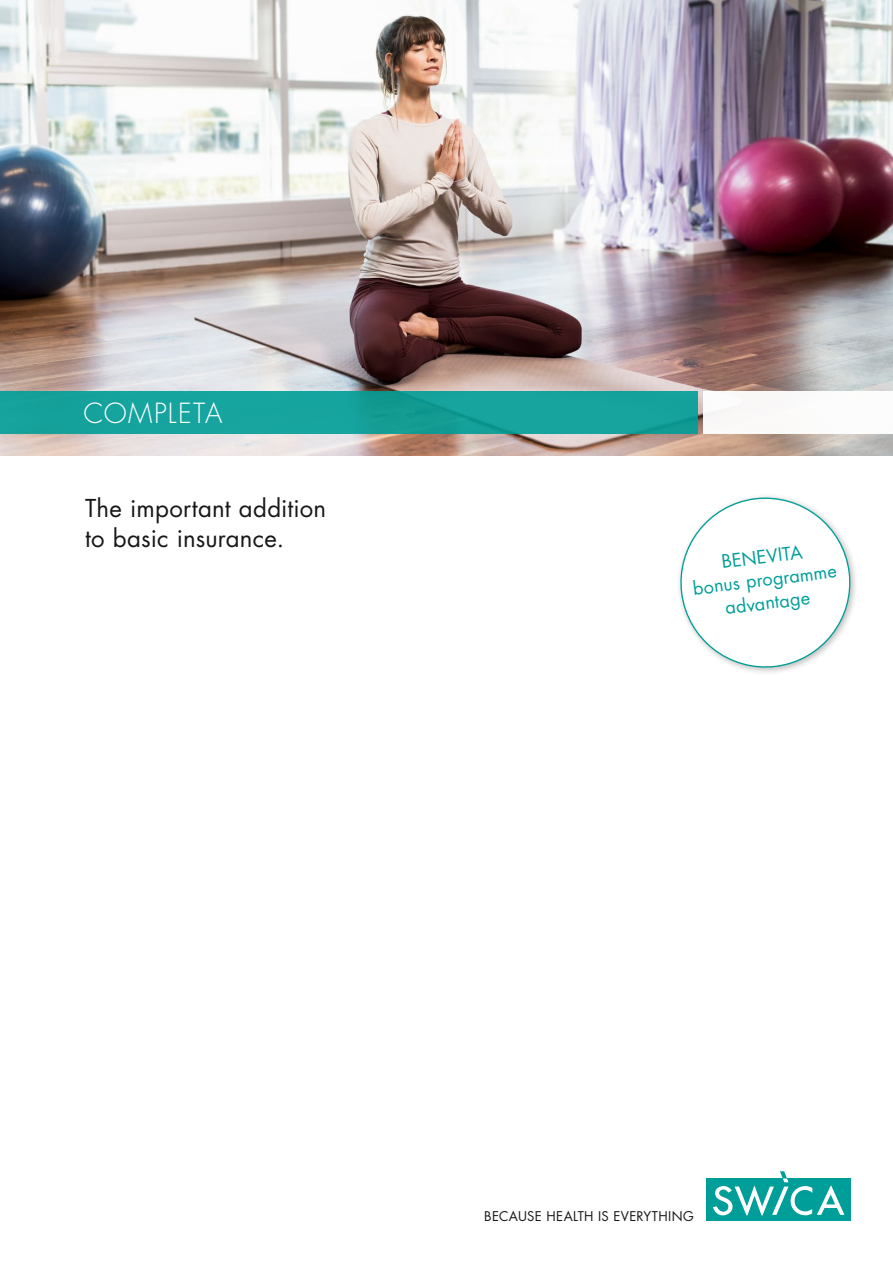
<style>
.page{position:relative;width:893px;height:1263px;background:#fff}
.page>*{position:absolute;margin:0;border:0;box-sizing:border-box;transform-origin:0 0}
.t1{font:300 27px "Futura Std";letter-spacing:.05em;color:#fff}
.t2{font:24px/30px "Futura Std";letter-spacing:.005em;color:#181716}
.t3{font:18px/23px "Futura Std";color:#009e98;text-align:center}
.t4{font:13.05px "Futura Std";letter-spacing:.025em;color:#181716}
</style>
<div class="page">
<svg style="left:679px;top:496px;width:176px;height:176px"></svg>
<img style="left:0;top:0;width:893px;height:455px">
<div style="left:0;top:391px;width:698px;height:43px;background:linear-gradient(to right,#16a39d,#15a19a)"></div>
<div style="left:703px;top:391px;width:190px;height:43px;background:#fff"></div>
<div style="left:706px;top:1178px;width:144px;height:42px;background:#009e98"></div>
<svg style="left:713px;top:1171px;width:131px;height:44px"></svg>
<p class="t1" style="left:83px;top:397px;width:141px">COMPLETA</p>
<p class="t2" style="left:85px;top:494px;width:243px">The important addition to basic insurance.</p>
<p class="t3" style="left:689px;top:554px;width:146px;rotate:-7deg">BENEVITA<br>bonus programme advantage</p>
<p class="t4" style="left:484px;top:1207px;width:211px">BECAUSE HEALTH IS EVERYTHING</p>
</div>
